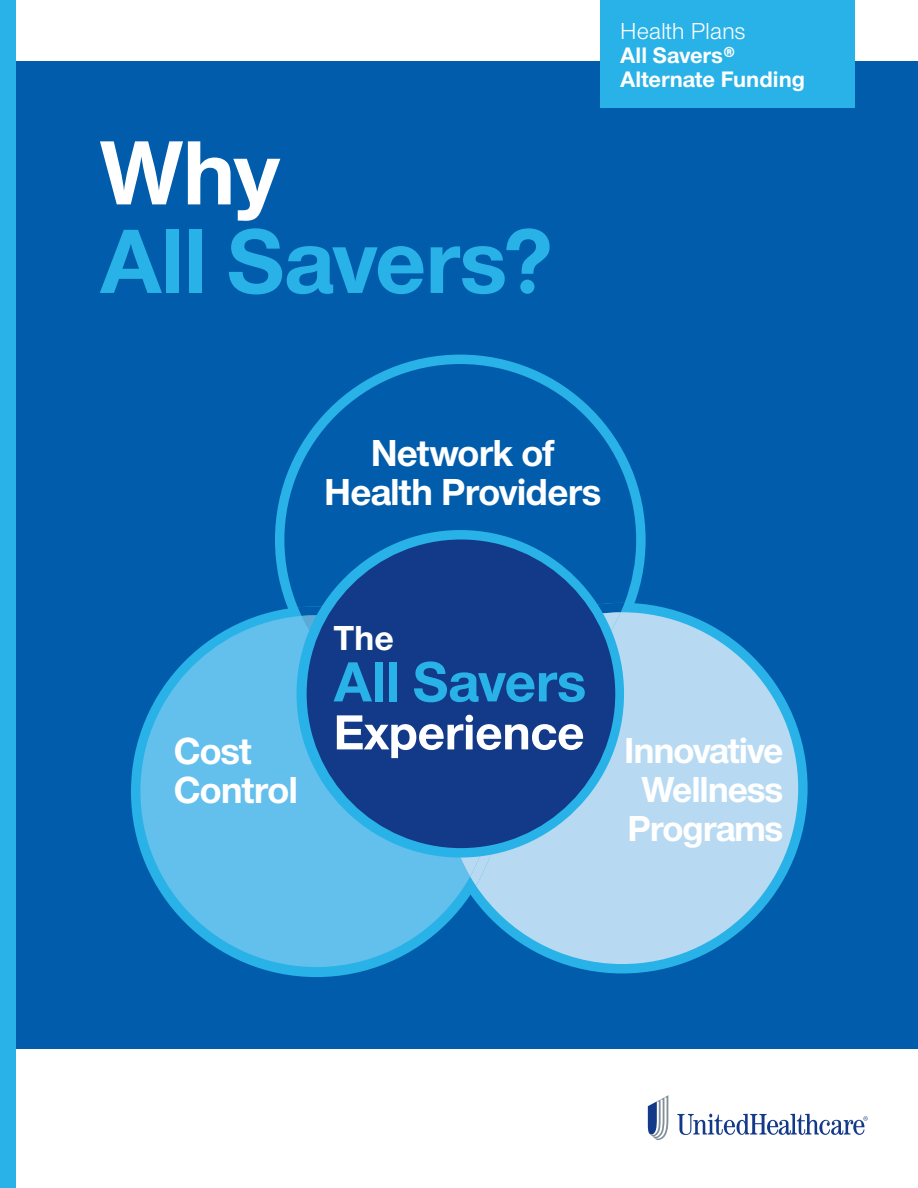
<style>
.page{position:relative;width:918px;height:1188px;background:#fff}
.page>*{position:absolute;margin:0;border:0;box-sizing:border-box;transform-origin:0 0}
.t1{font:700 94.5px "UHC Sans";letter-spacing:-.01em;color:#29b2e7}
.t2{font:700 94.5px "UHC Sans";color:#fff}
.t3{font:700 58.5px "UHC Sans";letter-spacing:-.01em;color:#29b2e7}
.t4{font:700 51px "UHC Sans";letter-spacing:-.01em;color:#fff}
.t5{font:700 39px/39px "UHC Sans";letter-spacing:-.02em;color:#fff;text-align:center}
.t6{font:700 37.5px/39px "UHC Sans";letter-spacing:-.03em;color:#fff;text-align:center}
.t7{font:700 36px "UHC Sans";color:#fff}
.t8{font:24px "UHC Sans";color:#fff}
.t9{font:700 23.25px/24px "UHC Sans";color:#fff}
</style>
<div class="page">
<div style="left:0;top:61px;width:918px;height:987px;background:#015dac"></div>
<div style="left:601px;top:0;width:254px;height:107px;background:#29b2e7"></div>
<div style="left:0;top:0;width:15px;height:1188px;background:#29b2e7"></div>
<svg style="left:677px;top:1114px;width:191px;height:21px"></svg>
<svg style="left:648px;top:1095px;width:20px;height:45px"></svg>
<svg style="left:284px;top:364px;width:352px;height:252px"></svg>
<svg style="left:140px;top:616px;width:330px;height:351px;fill:#63bfeb"></svg>
<svg style="left:476px;top:612px;width:322px;height:352px;fill:#b7daf2"></svg>
<svg style="left:298px;top:603px;width:327px;height:283px;background:#89c9ec"></svg>
<div style="left:297px;top:530px;width:327px;height:328px;background:#29b2e7;border-radius:50%"></div>
<div style="left:307px;top:540px;width:308px;height:308px;background:#133a88;border-radius:50%"></div>
<h1 class="t2" style="left:100px;top:109px;width:182px">Why</h1>
<h1 class="t1" style="left:100px;top:198px;width:455px">All Savers?</h1>
<p class="t8" style="left:620px;top:16px;width:127px">Health Plans</p>
<p class="t9" style="left:620px;top:43px;width:186px">All Savers®<br>Alternate Funding</p>
<p class="t5" style="left:324px;top:432px;width:279px">Network of<br>Health Providers</p>
<p class="t7" style="left:334px;top:614px;width:62px">The</p>
<h2 class="t3" style="left:334px;top:643px;width:254px">All Savers</h2>
<h3 class="t4" style="left:334px;top:698px;width:252px">Experience</h3>
<p class="t5" style="left:174px;top:730px;width:126px;text-align:left">Cost<br>Control</p>
<p class="t6" style="left:624px;top:729px;width:161px">Innovative<br>Wellness<br>Programs</p>
</div>
